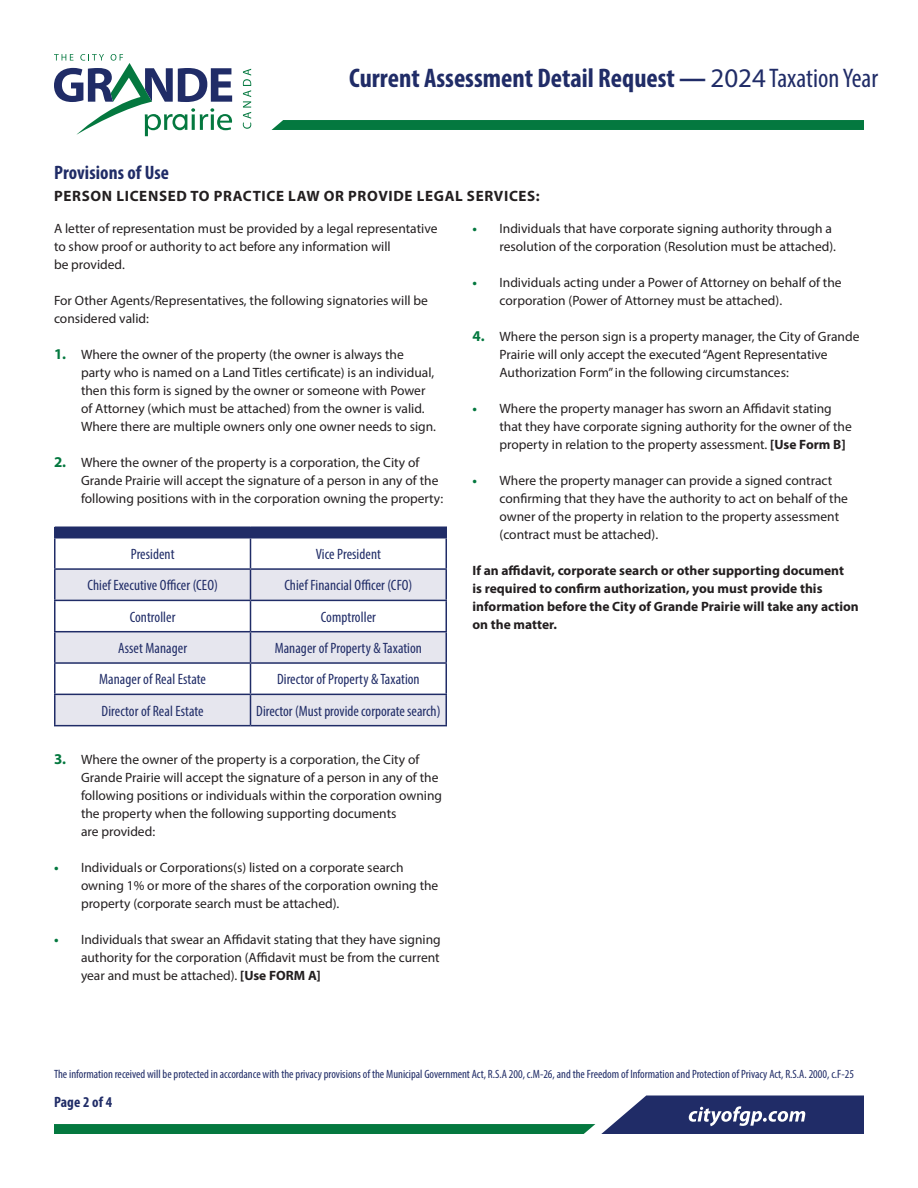
<style>
.page{position:relative;width:918px;height:1188px;background:#fff}
.page>*{position:absolute;margin:0;border:0;box-sizing:border-box;transform-origin:0 0}
.t1{font:700 condensed 27px "Myriad Pro";color:#202c67}
.Small_Text_-_Left{font:700 condensed 19.5px "Myriad Pro";letter-spacing:.005em;color:#202c67}
.Form_Field{font:condensed 15px "Myriad Pro";letter-spacing:.005em;color:#202c67}
.Small_Text_-_Left-2{font:700 15px "Myriad Pro";letter-spacing:.045em;color:#231f20}
.Page_Number{font:700 condensed 15px "Myriad Pro";letter-spacing:.01em;color:#202c67}
.Small_Text_-_Left-3{font:13.5px/18px "Myriad Pro";color:#231f20}
.Body{font:13.5px/18px "Myriad Pro";color:#231f20}
.Body-2{font:700 13.5px/18px "Myriad Pro";color:#231f20}
.t2{font:condensed 12px "Myriad Pro";color:#202c67}
.s1{font-weight:400;font-stretch:normal}
.s2{font-weight:400}
.s3{font-weight:700;font-size:15px;color:#04783f}
.s4{font-weight:700;color:#04783f}
.s5{font-weight:700}
</style>
<div class="page">
<svg style="left:243px;top:69px;width:8px;height:60px"></svg>
<svg style="left:54px;top:54px;width:178px;height:82px"></svg>
<div style="left:271px;top:120px;width:593px;height:10px;background:#04783f"></div>
<svg style="left:601px;top:1095px;width:263px;height:39px;background:#465080"></svg>
<svg style="left:54px;top:1124px;width:541px;height:10px;background:#077941"></svg>
<div style="left:55px;top:527px;width:391px;height:11px;background:#202c67"></div>
<svg style="left:56px;top:570px;width:390px;height:155px;fill:#e6e6ee"></svg>
<hr style="left:55px;top:526px;width:195px;height:2px;background:#202c67">
<hr style="left:250px;top:526px;width:197px;height:2px;background:#202c67">
<hr style="left:54px;top:537px;width:196px;height:1px;background:#202c67">
<hr style="left:54px;top:568px;width:196px;height:2px;background:#202c67">
<hr style="left:250px;top:568px;width:197px;height:2px;background:#202c67">
<hr style="left:54px;top:600px;width:196px;height:1px;background:#202c67">
<hr style="left:250px;top:600px;width:197px;height:1px;background:#202c67">
<svg style="left:250px;top:539px;width:1px;height:29px"></svg>
<hr style="left:250px;top:570px;width:1px;height:30px;background:#202c67">
<hr style="left:250px;top:601px;width:1px;height:30px;background:#202c67">
<hr style="left:250px;top:664px;width:1px;height:30px;background:#202c67">
<hr style="left:54px;top:539px;width:2px;height:29px;background:#202c67">
<svg style="left:446px;top:528px;width:1px;height:40px"></svg>
<hr style="left:54px;top:570px;width:2px;height:30px;background:#202c67">
<hr style="left:446px;top:570px;width:1px;height:30px;background:#202c67">
<hr style="left:54px;top:601px;width:2px;height:30px;background:#202c67">
<hr style="left:446px;top:601px;width:1px;height:30px;background:#202c67">
<hr style="left:54px;top:664px;width:2px;height:30px;background:#202c67">
<hr style="left:446px;top:664px;width:1px;height:30px;background:#202c67">
<hr style="left:54px;top:631px;width:196px;height:1px;background:#202c67">
<hr style="left:54px;top:632px;width:2px;height:30px;background:#202c67">
<hr style="left:54px;top:662px;width:196px;height:2px;background:#202c67">
<hr style="left:250px;top:631px;width:197px;height:1px;background:#202c67">
<hr style="left:250px;top:632px;width:1px;height:30px;background:#202c67">
<hr style="left:446px;top:632px;width:1px;height:30px;background:#202c67">
<hr style="left:250px;top:662px;width:197px;height:2px;background:#202c67">
<hr style="left:54px;top:694px;width:196px;height:1px;background:#202c67">
<hr style="left:54px;top:695px;width:2px;height:30px;background:#202c67">
<hr style="left:54px;top:725px;width:196px;height:1px;background:#202c67">
<hr style="left:250px;top:694px;width:197px;height:1px;background:#202c67">
<hr style="left:250px;top:695px;width:1px;height:30px;background:#202c67">
<hr style="left:446px;top:695px;width:1px;height:30px;background:#202c67">
<hr style="left:250px;top:725px;width:197px;height:1px;background:#202c67">
<p class="t1" style="left:349px;top:61px;width:531px">Current Assessment Detail Request — <span class="s1">2024</span><span class="s2">Taxation Year</span></p>
<p class="Small_Text_-_Left" style="left:54px;top:160px;width:116px">Provisions of Use</p>
<p class="Small_Text_-_Left-2" style="left:54px;top:186px;width:487px">PERSON LICENSED TO PRACTICE LAW OR PROVIDE LEGAL SERVICES:</p>
<p class="Body" style="left:54px;top:220px;width:385px">A letter of representation must be provided by a legal representative to show proof or authority to act before any information will<br>be provided.</p>
<p class="Body" style="left:54px;top:292px;width:376px">For Other Agents/Representatives, the following signatories will be considered valid:</p>
<p class="Small_Text_-_Left-3" style="left:81px;top:346px;width:357px;text-indent:-27px"><span class="s3">1.</span> Where the owner of the property (the owner is always the party who is named on a Land Titles certificate) is an individual, then this form is signed by the owner or someone with Power of Attorney (which must be attached) from the owner is valid.<br>Where there are multiple owners only one owner needs to sign.</p>
<p class="Small_Text_-_Left-3" style="left:81px;top:454px;width:364px;text-indent:-27px"><span class="s3">2.</span> Where the owner of the property is a corporation, the City of<br>Grande Prairie will accept the signature of a person in any of the following positions with in the corporation owning the property:</p>
<p class="Small_Text_-_Left-3" style="left:500px;top:220px;width:338px;text-indent:-27px"><span class="s4">•</span> Individuals that have corporate signing authority through a resolution of the corporation (Resolution must be attached).</p>
<p class="Small_Text_-_Left-3" style="left:500px;top:274px;width:344px;text-indent:-27px"><span class="s4">•</span> Individuals acting under a Power of Attorney on behalf of the corporation (Power of Attorney must be attached).</p>
<p class="Small_Text_-_Left-3" style="left:500px;top:328px;width:361px;text-indent:-27px"><span class="s3">4.</span> Where the person sign is a property manager, the City of Grande<br>Prairie will only accept the executed “Agent Representative<br>Authorization Form” in the following circumstances:</p>
<p class="Small_Text_-_Left-3" style="left:500px;top:400px;width:354px;text-indent:-27px"><span class="s4">•</span> Where the property manager has sworn an Affidavit stating that they have corporate signing authority for the owner of the property in relation to the property assessment. <span class="s5">[Use Form B]</span></p>
<p class="Small_Text_-_Left-3" style="left:500px;top:472px;width:350px;text-indent:-27px"><span class="s4">•</span> Where the property manager can provide a signed contract confirming that they have the authority to act on behalf of the owner of the property in relation to the property assessment (contract must be attached).</p>
<p class="Body-2" style="left:472px;top:561px;width:388px">If an affidavit, corporate search or other supporting document<br>is required to confirm authorization, you must provide this information before the City of Grande Prairie will take any action on the matter.</p>
<p class="Form_Field" style="left:131px;top:545px;width:45px">President</p>
<p class="Form_Field" style="left:316px;top:545px;width:67px">Vice President</p>
<p class="Form_Field" style="left:87px;top:576px;width:132px">Chief Executive Officer (CEO)</p>
<p class="Form_Field" style="left:284px;top:576px;width:130px">Chief Financial Officer (CFO)</p>
<p class="Form_Field" style="left:130px;top:608px;width:47px">Controller</p>
<p class="Form_Field" style="left:321px;top:608px;width:57px">Comptroller</p>
<p class="Form_Field" style="left:118px;top:639px;width:70px">Asset Manager</p>
<p class="Form_Field" style="left:275px;top:639px;width:149px">Manager of Property &amp; Taxation</p>
<p class="Form_Field" style="left:99px;top:670px;width:108px">Manager of Real Estate</p>
<p class="Form_Field" style="left:277px;top:670px;width:144px">Director of Property &amp; Taxation</p>
<p class="Form_Field" style="left:102px;top:702px;width:104px">Director of Real Estate</p>
<p class="Form_Field" style="left:256px;top:702px;width:186px">Director (Must provide corporate search)</p>
<p class="Small_Text_-_Left-3" style="left:81px;top:750px;width:363px;text-indent:-27px"><span class="s3">3.</span> Where the owner of the property is a corporation, the City of Grande Prairie will accept the signature of a person in any of the following positions or individuals within the corporation owning the property when the following supporting documents<br>are provided:</p>
<p class="Small_Text_-_Left-3" style="left:81px;top:858px;width:359px;text-indent:-27px"><span class="s4">•</span> Individuals or Corporations(s) listed on a corporate search owning 1% or more of the shares of the corporation owning the property (corporate search must be attached).</p>
<p class="Small_Text_-_Left-3" style="left:81px;top:930px;width:361px;text-align:justify;text-indent:-27px"><span class="s4">•</span> Individuals that swear an Affidavit stating that they have signing authority for the corporation (Affidavit must be from the current year and must be attached). <span class="s5">[Use FORM A]</span></p>
<p class="t2" style="left:54px;top:1067px;width:801px">The information received will be protected in accordance with the privacy provisions of the Municipal Government Act, R.S.A 200, c.M-26, and the Freedom of Information and Protection of Privacy Act, R.S.A. 2000, c.F-25</p>
<p class="Page_Number" style="left:54px;top:1092px;width:60px">Page 2 of 4</p>
</div>
